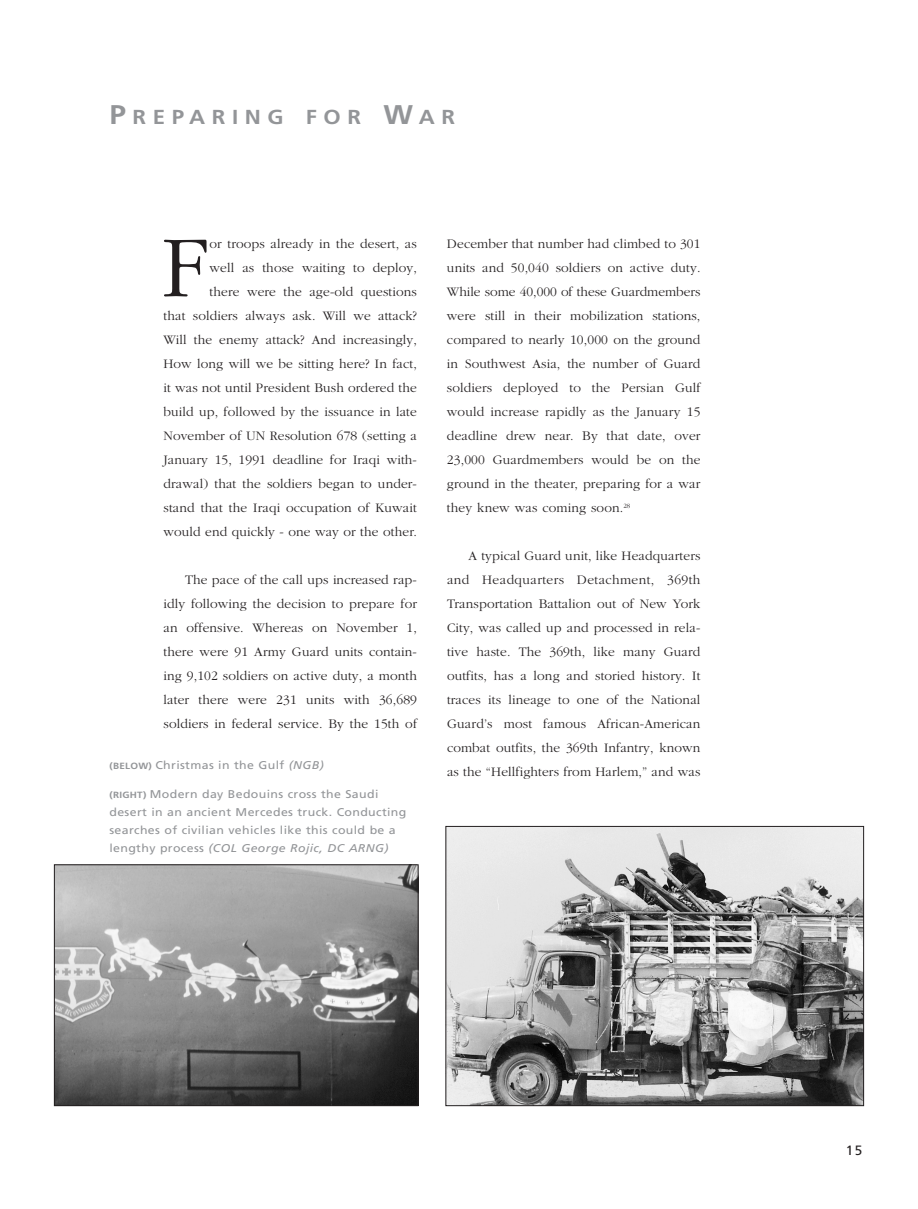
<style>
.page{position:relative;width:918px;height:1209px;background:#fff}
.page>*{position:absolute;margin:0;border:0;box-sizing:border-box;transform-origin:0 0}
.t1{font:300 90.6px "Garamond";color:#231f20}
.t2{font:700 20.25px "Frutiger";letter-spacing:.295em;color:#939598;scale:1.1 1}
.t3{font:300 13.5px/24px "Garamond";letter-spacing:.01em;color:#231f20;text-align:justify}
.t4{font:13.5px "Frutiger";color:#231f20}
.t5{font:11.25px/18px "Frutiger";letter-spacing:.03em;color:#939598;scale:1.1 1}
.s1{font-size:27px}
.s2{font-weight:700;font-size:9px}
.s3{font-style:italic}
</style>
<div class="page">
<img style="left:56px;top:866px;width:360px;height:238px">
<div style="left:54px;top:864px;width:364px;height:242px;border:1px solid #231f20"></div>
<img style="left:448px;top:828px;width:414px;height:276px">
<div style="left:446px;top:826px;width:418px;height:280px;border:1px solid #231f20"></div>
<h2 class="t2" style="left:110px;top:109px;width:316px"><span class="s1">P</span>REPARING FOR <span class="s1">W</span>AR</h2>
<p class="t3" style="left:163px;top:233px;width:255px;text-align:right">or troops already in the desert, as<br>well as those waiting to deploy,<br>there were the age-old questions<br>that soldiers always ask. Will we attack?<br>Will the enemy attack? And increasingly, How long will we be sitting here? In fact, it was not until President Bush ordered the build up, followed by the issuance in late November of UN Resolution 678 (setting a January 15, 1991 deadline for Iraqi with&shy;drawal) that the soldiers began to under&shy;stand that the Iraqi occupation of Kuwait would end quickly - one way or the other.</p>
<p class="t3" style="left:163px;top:569px;width:255px;text-indent:22px">The pace of the call ups increased rap&shy;idly following the decision to prepare for an offensive. Whereas on November 1, there were 91 Army Guard units contain&shy;ing 9,102 soldiers on active duty, a month later there were 231 units with 36,689 soldiers in federal service. By the 15th of</p>
<h1 class="t1" style="left:162px;top:232px;width:49px">F</h1>
<p class="t5" style="left:110px;top:757px;width:196px"><span class="s2">(BELOW)</span> Christmas in the Gulf <span class="s3">(NGB)</span></p>
<p class="t5" style="left:110px;top:786px;width:271px"><span class="s2">(RIGHT)</span> Modern day Bedouins cross the Saudi desert in an ancient Mercedes truck. Conducting searches of civilian vehicles like this could be a lengthy process <span class="s3">(COL George Rojic, DC ARNG)</span></p>
<p class="t3" style="left:447px;top:233px;width:255px">December that number had climbed to 301 units and 50,040 soldiers on active duty.<br>While some 40,000 of these Guardmembers were still in their mobilization stations, compared to nearly 10,000 on the ground in Southwest Asia, the number of Guard soldiers deployed to the Persian Gulf would increase rapidly as the January 15 deadline drew near. By that date, over 23,000 Guardmembers would be on the ground in the theater, preparing for a war they knew was coming soon.<sup>28</sup></p>
<p class="t3" style="left:447px;top:545px;width:255px;text-indent:22px">A typical Guard unit, like Headquarters and Headquarters Detachment, 369th Transportation Battalion out of New York City, was called up and processed in rela&shy;tive haste. The 369th, like many Guard outfits, has a long and storied history. It traces its lineage to one of the National Guard’s most famous African-American combat outfits, the 369th Infantry, known as the “Hellfighters from Harlem,” and was</p>
<p class="t4" style="left:846px;top:1145px;width:18px">15</p>
</div>
